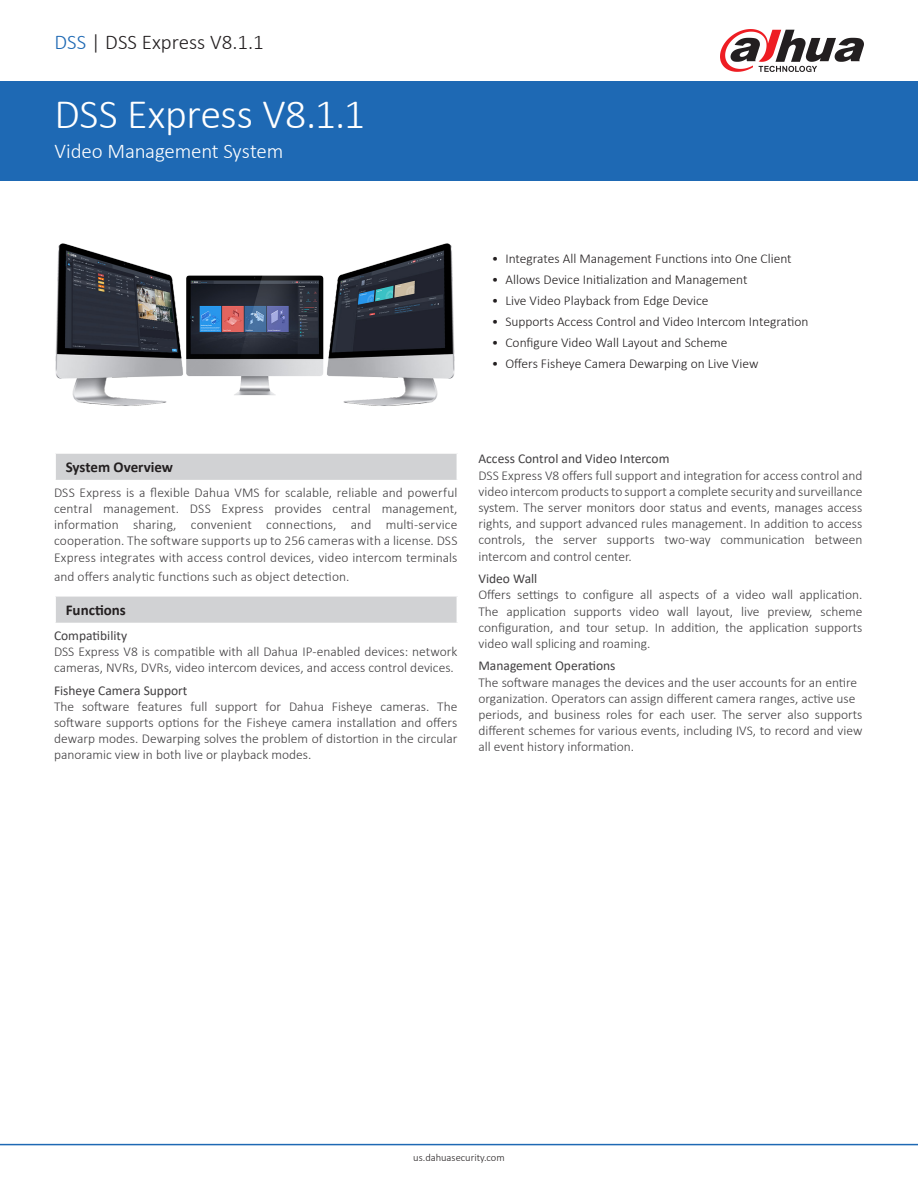
<style>
.page{position:relative;width:918px;height:1188px;background:#fff}
.page>*{position:absolute;margin:0;border:0;box-sizing:border-box;transform-origin:0 0}
.t1{font:300 42px "Calibri";letter-spacing:-.01em;color:#fff}
.t2{font:300 21px "Calibri";letter-spacing:-.01em;color:#fff}
.t3{font:300 21px "Calibri";color:#231f20}
.t4{font:700 15px "Calibri";color:#231f20}
.t5{font:300 13.5px/16.2px "Calibri";color:#413f41;text-align:justify}
.t6{font:300 13.5px "Calibri";color:#231f20}
.t7{font:13.5px "Calibri";color:#413f41}
.t8{font:300 10.5px "Calibri";color:#231f20}
.s1{color:#1e69b4}
</style>
<div class="page">
<div style="left:0;top:81px;width:918px;height:100px;background:#1e69b4"></div>
<svg style="left:720px;top:29px;width:144px;height:43px"></svg>
<div style="left:55px;top:453px;width:403px;height:28px;background:#d1d2d4"></div>
<hr style="left:54px;top:452px;width:404px;height:2px;background:#fff">
<hr style="left:54px;top:480px;width:404px;height:2px;background:#fff">
<hr style="left:54px;top:454px;width:2px;height:26px;background:#fff">
<svg style="left:457px;top:454px;width:1px;height:26px"></svg>
<div style="left:55px;top:596px;width:403px;height:28px;background:#d1d2d4"></div>
<hr style="left:54px;top:595px;width:404px;height:2px;background:#fff">
<hr style="left:54px;top:623px;width:404px;height:2px;background:#fff">
<hr style="left:54px;top:597px;width:2px;height:26px;background:#fff">
<svg style="left:457px;top:597px;width:1px;height:26px"></svg>
<hr style="left:0;top:1144px;width:918px;height:1px;background:#1e69b4">
<img style="left:56px;top:243px;width:398px;height:163px">
<p class="t3" style="left:55px;top:29px;width:211px"><span class="s1">DSS</span> | DSS Express V8.1.1</p>
<p class="t1" style="left:55px;top:88px;width:312px">DSS Express V8.1.1</p>
<p class="t2" style="left:55px;top:138px;width:230px">Video Management System</p>
<p class="t6" style="left:492px;top:250px;width:301px">• Integrates All Management Functions into One Client</p>
<p class="t6" style="left:492px;top:271px;width:257px">• Allows Device Initialization and Management</p>
<p class="t6" style="left:492px;top:292px;width:218px">• Live Video Playback from Edge Device</p>
<p class="t6" style="left:492px;top:313px;width:318px">• Supports Access Control and Video Intercom Integration</p>
<p class="t6" style="left:492px;top:334px;width:237px">• Configure Video Wall Layout and Scheme</p>
<p class="t6" style="left:492px;top:355px;width:268px">• Offers Fisheye Camera Dewarping on Live View</p>
<p class="t4" style="left:66px;top:457px;width:109px">System Overview</p>
<p class="t5" style="left:54px;top:484px;width:405px">DSS Express is a flexible Dahua VMS for scalable, reliable and powerful central management. DSS Express provides central management, information sharing, convenient connections, and multi-service cooperation. The software supports up to 256 cameras with a license. DSS Express integrates with access control devices, video intercom terminals</p>
<p class="t5" style="left:54px;top:568px;width:297px">and offers analytic functions such as object detection.</p>
<p class="t4" style="left:66px;top:600px;width:62px">Functions</p>
<p class="t7" style="left:54px;top:626px;width:75px">Compatibility</p>
<p class="t5" style="left:54px;top:643px;width:405px">DSS Express V8 is compatible with all Dahua IP-enabled devices: network cameras, NVRs, DVRs, video intercom devices, and access control devices.</p>
<p class="t7" style="left:54px;top:681px;width:135px">Fisheye Camera Support</p>
<p class="t5" style="left:54px;top:698px;width:405px">The software features full support for Dahua Fisheye cameras. The software supports options for the Fisheye camera installation and offers dewarp modes. Dewarping solves the problem of distortion in the circular panoramic view in both live or playback modes.</p>
<p class="t7" style="left:478px;top:450px;width:193px">Access Control and Video Intercom</p>
<p class="t5" style="left:478px;top:467px;width:386px">DSS Express V8 offers full support and integration for access control and video intercom products to support a complete security and surveillance system. The server monitors door status and events, manages access rights, and support advanced rules management. In addition to access controls, the server supports two-way communication between intercom and control center.</p>
<p class="t7" style="left:478px;top:569px;width:60px">Video Wall</p>
<p class="t5" style="left:478px;top:587px;width:386px">Offers settings to configure all aspects of a video wall application.<br>The application supports video wall layout, live preview, scheme configuration, and tour setup. In addition, the application supports video wall splicing and roaming.</p>
<p class="t7" style="left:478px;top:657px;width:139px">Management Operations</p>
<p class="t5" style="left:478px;top:674px;width:380px">The software manages the devices and the user accounts for an entire</p>
<p class="t5" style="left:478px;top:690px;width:378px">organization. Operators can assign different camera ranges, active use</p>
<p class="t5" style="left:478px;top:706px;width:386px">periods, and business roles for each user. The server also supports different schemes for various events, including IVS, to record and view all event history information.</p>
<p class="t8" style="left:413px;top:1151px;width:93px">us.dahuasecurity.com</p>
</div>
